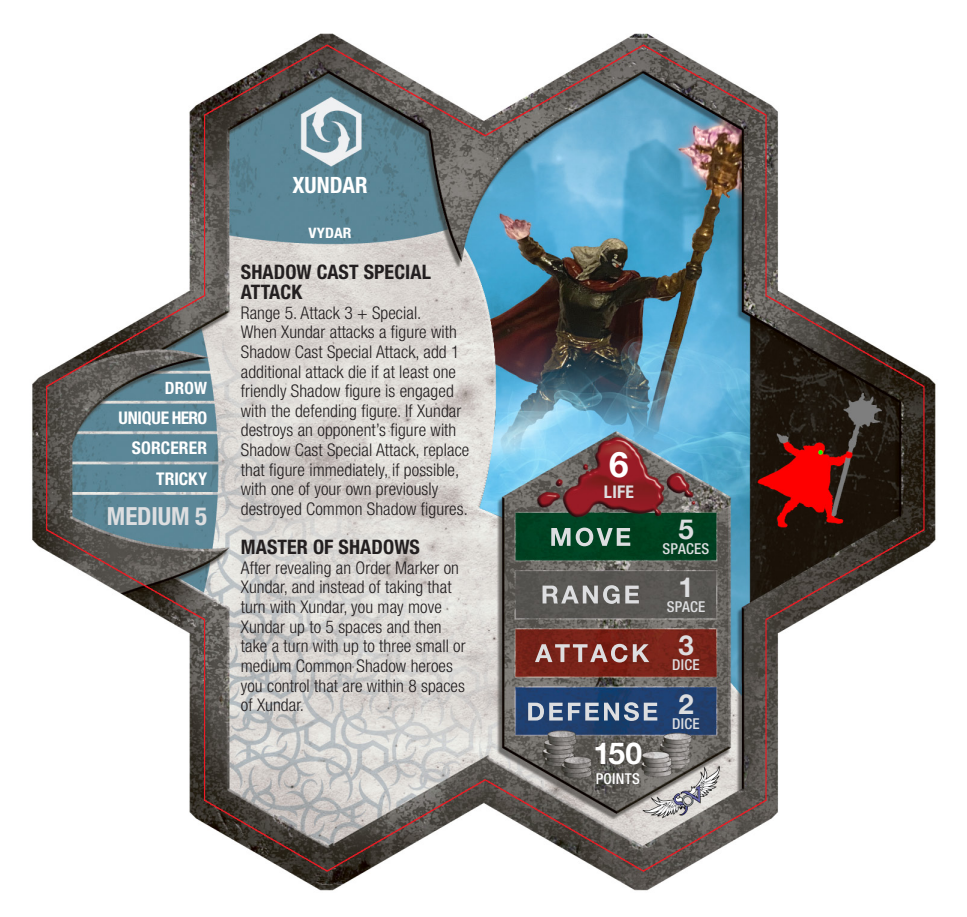
<style>
.page{position:relative;width:967px;height:917px;background:#fff}
.page>*{position:absolute;margin:0;border:0;box-sizing:border-box;transform-origin:0 0}
.t1{font:700 35px "Helvetica Neue";color:#fff}
.t2{font:700 30px "Helvetica Neue";color:#fff}
.t3{font:700 27.5px "Helvetica Neue";color:#dddee0}
.t4{font:700 condensed 25px "Helvetica Neue";letter-spacing:-.005em;color:#dddee0}
.t5{font:700 condensed 22.5px "Helvetica Neue";letter-spacing:.005em;color:#fff}
.t6{font:700 condensed 20px/19.8px "Helvetica Neue";letter-spacing:.005em;color:#231f20}
.t7{font:300 condensed 17.5px/19.8px "Helvetica Neue";letter-spacing:.005em;color:#231f20}
.t8{font:700 condensed 17.5px "Helvetica Neue";letter-spacing:-.005em;color:#fff}
.t9{font:700 condensed 17.5px "Helvetica Neue";color:#dddee0}
.t10{font:700 condensed 17px "Helvetica Neue";color:#fff}
.t11{font:500 condensed 15px "Helvetica Neue";letter-spacing:.02em;color:#dddee0}
.t12{font:500 condensed 15px "Helvetica Neue";letter-spacing:.025em;color:#fff}
.t13{font:700 condensed 14.5px "Helvetica Neue";letter-spacing:.01em;color:#fff;scale:1.08 1}
</style>
<div class="page">
<img style="left:32px;top:33px;width:904px;height:858px">
<svg style="left:528px;top:702px;width:129px;height:19px;background:#7386a1"></svg>
<svg style="left:534px;top:644px;width:115px;height:18px;background:#9d6964"></svg>
<svg style="left:542px;top:585px;width:96px;height:19px;background:#939392"></svg>
<svg style="left:551px;top:527px;width:79px;height:19px;background:#668a79"></svg>
<p class="t10" style="left:165px;top:377px;width:44px">DROW</p>
<p class="t8" style="left:118px;top:407px;width:90px">UNIQUE HERO</p>
<p class="t8" style="left:132px;top:437px;width:77px">SORCERER</p>
<p class="t8" style="left:156px;top:468px;width:52px">TRICKY</p>
<p class="t4" style="left:107px;top:501px;width:102px">MEDIUM 5</p>
<p class="t5" style="left:292px;top:172px;width:77px">XUNDAR</p>
<p class="t13" style="left:308px;top:224px;width:42px">VYDAR</p>
<p class="t6" style="left:241px;top:262px;width:191px">SHADOW CAST SPECIAL<br>ATTACK</p>
<p class="t7" style="left:241px;top:302px;width:182px">Range 5. Attack 3 + Special.</p>
<p class="t7" style="left:241px;top:322px;width:230px">When Xundar attacks a figure with Shadow Cast Special Attack, add 1 additional attack die if at least one friendly Shadow figure is engaged with the defending figure. If Xundar destroys an opponent’s figure with Shadow Cast Special Attack, replace that figure immediately, if possible, with one of your own previously destroyed Common Shadow figures.</p>
<p class="t6" style="left:241px;top:537px;width:181px">MASTER OF SHADOWS</p>
<p class="t7" style="left:241px;top:557px;width:226px">After revealing an Order Marker on<br>Xundar, and instead of taking that turn with Xundar, you may move<br>Xundar up to 5 spaces and then take a turn with up to three small or medium Common Shadow heroes you control that are within 8 spaces of Xundar.</p>
<p class="t1" style="left:609px;top:442px;width:21px">6</p>
<p class="t9" style="left:603px;top:481px;width:31px">LIFE</p>
<p class="t2" style="left:593px;top:735px;width:50px">150</p>
<p class="t12" style="left:595px;top:770px;width:46px">POINTS</p>
<p class="t3" style="left:678px;top:512px;width:17px">5</p>
<p class="t11" style="left:662px;top:540px;width:48px">SPACES</p>
<p class="t3" style="left:678px;top:570px;width:17px">1</p>
<p class="t11" style="left:666px;top:597px;width:40px">SPACE</p>
<p class="t3" style="left:678px;top:628px;width:17px">3</p>
<p class="t11" style="left:672px;top:656px;width:29px">DICE</p>
<p class="t3" style="left:678px;top:687px;width:17px">2</p>
<p class="t11" style="left:672px;top:714px;width:29px">DICE</p>
</div>
